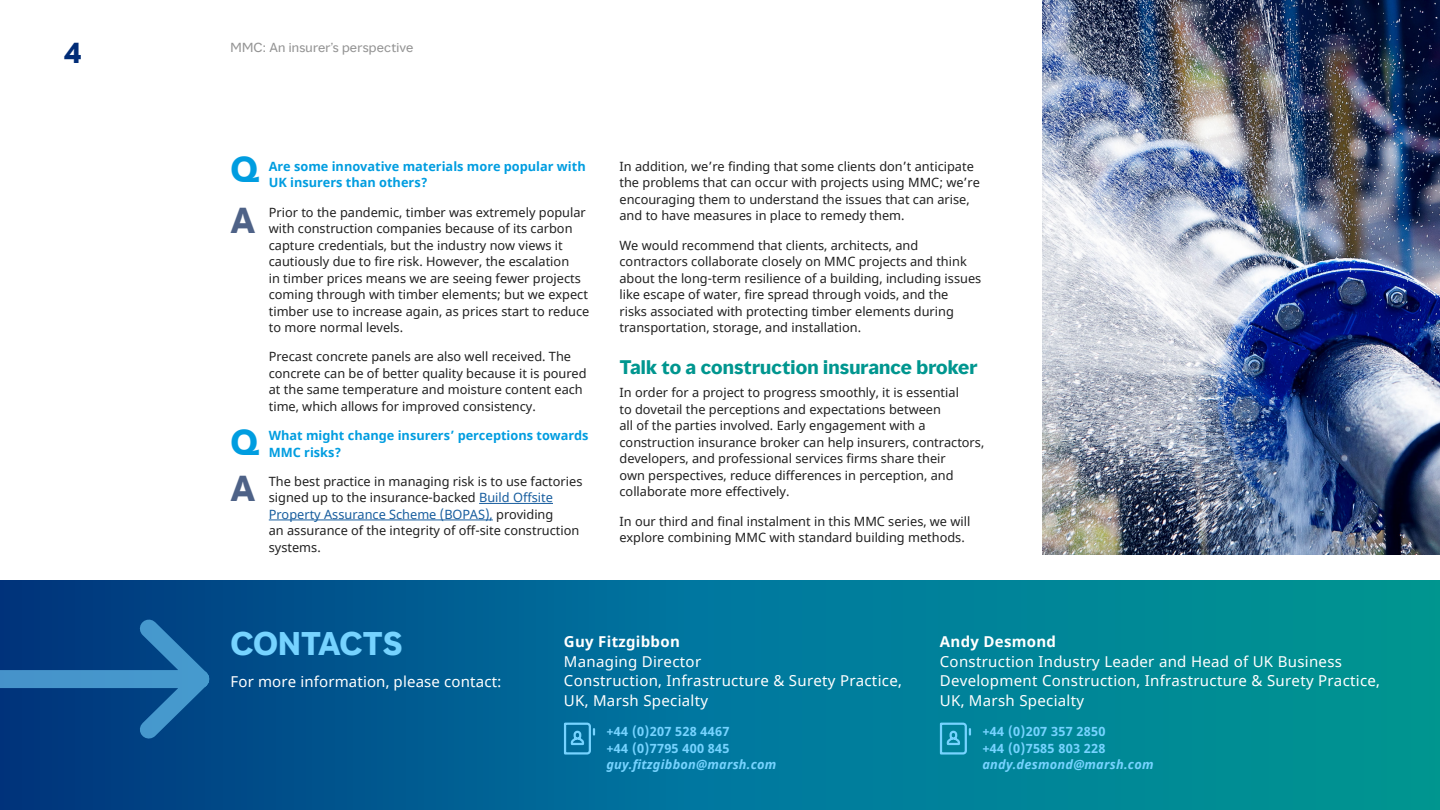
<style>
.page{position:relative;width:1440px;height:810px;background:#fff}
.page>*{position:absolute;margin:0;border:0;box-sizing:border-box;transform-origin:0 0}
.Body_Headline__20_20{font:700 33px "MMC Display";color:#009de0}
.Body_Headline__20_20-2{font:700 33px "MMC Display";color:#4e6287}
.Body_Headline__20_20-3{font:700 30px "MMC Display";letter-spacing:-.01em;color:#76d3ff}
.t1{font:700 27px "MMC Display";color:#002c77}
.Body_Subhead__12_14{font:700 18px "MMC Display";letter-spacing:.01em;color:#00968f}
.Job_Title__10_13{font:15px/19.5px "Noto Sans";letter-spacing:.02em;color:#fff}
.Body_Intro__14_17{font:15px "Noto Sans";letter-spacing:.01em;color:#fff}
.Contact_Name__10_13{font:700 15px "Noto Sans";letter-spacing:.02em;color:#fff}
.Body__8_5_11{font:12.75px/16.5px "Noto Sans";color:#202020}
.Body__8_5_11-2{font:700 12.75px/16.5px "Noto Sans";color:#009de0}
.Contact_Phone__8_5_1{font:700 12.75px "Noto Sans";letter-spacing:.02em;color:#76d3ff}
.Contact_Email__8_5_1{font:italic 700 12.75px "Noto Sans";letter-spacing:.02em;color:#76d3ff}
.t2{font:12px "MMC Display";letter-spacing:.02em;color:#949494}
.s1{color:#175d9e}
</style>
<div class="page">
<hr style="left:479px;top:503px;width:74px;height:1px;background:#175d9e">
<hr style="left:269px;top:520px;width:224px;height:1px;background:#175d9e">
<img style="left:1042px;top:0;width:397px;height:554px">
<div style="left:0;top:581px;width:1439px;height:229px;background:linear-gradient(to right,#003d89,#00a09d)"></div>
<svg style="left:0;top:618px;width:211px;height:122px"></svg>
<svg style="left:563px;top:721px;width:33px;height:35px"></svg>
<svg style="left:938px;top:721px;width:34px;height:35px"></svg>
<h3 class="t1" style="left:64px;top:35px;width:19px">4</h3>
<p class="t2" style="left:230px;top:39px;width:184px">MMC: An insurer’s perspective</p>
<h3 class="Body_Headline__20_20" style="left:230px;top:148px;width:30px">Q</h3>
<h3 class="Body_Headline__20_20-2" style="left:230px;top:198px;width:26px">A</h3>
<h3 class="Body_Headline__20_20" style="left:230px;top:421px;width:30px">Q</h3>
<h3 class="Body_Headline__20_20-2" style="left:230px;top:467px;width:26px">A</h3>
<p class="Body__8_5_11-2" style="left:269px;top:158px;width:318px">Are some innovative materials more popular with<br>UK insurers than others?</p>
<p class="Body__8_5_11" style="left:269px;top:204px;width:322px">Prior to the pandemic, timber was extremely popular with construction companies because of its carbon capture credentials, but the industry now views it cautiously due to fire risk. However, the escalation<br>in timber prices means we are seeing fewer projects coming through with timber elements; but we expect timber use to increase again, as prices start to reduce to more normal levels.</p>
<p class="Body__8_5_11" style="left:269px;top:349px;width:319px">Precast concrete panels are also well received. The concrete can be of better quality because it is poured at the same temperature and moisture content each time, which allows for improved consistency.</p>
<p class="Body__8_5_11-2" style="left:269px;top:428px;width:321px">What might change insurers’ perceptions towards<br>MMC risks?</p>
<p class="Body__8_5_11" style="left:269px;top:474px;width:315px">The best practice in managing risk is to use factories signed up to the insurance-backed <span class="s1">Build Offsite Property Assurance Scheme (BOPAS),</span> providing<br>an assurance of the integrity of off-site construction systems.</p>
<p class="Body__8_5_11" style="left:619px;top:159px;width:362px">In addition, we’re finding that some clients don’t anticipate the problems that can occur with projects using MMC; we’re encouraging them to understand the issues that can arise, and to have measures in place to remedy them.</p>
<p class="Body__8_5_11" style="left:619px;top:237px;width:363px">We would recommend that clients, architects, and contractors collaborate closely on MMC projects and think about the long-term resilience of a building, including issues like escape of water, fire spread through voids, and the<br>risks associated with protecting timber elements during transportation, storage, and installation.</p>
<h4 class="Body_Subhead__12_14" style="left:619px;top:356px;width:359px">Talk to a construction insurance broker</h4>
<p class="Body__8_5_11" style="left:619px;top:385px;width:366px">In order for a project to progress smoothly, it is essential<br>to dovetail the perceptions and expectations between<br>all of the parties involved. Early engagement with a construction insurance broker can help insurers, contractors, developers, and professional services firms share their<br>own perspectives, reduce differences in perception, and collaborate more effectively.</p>
<p class="Body__8_5_11" style="left:619px;top:513px;width:352px">In our third and final instalment in this MMC series, we will explore combining MMC with standard building methods.</p>
<h3 class="Body_Headline__20_20-3" style="left:230px;top:624px;width:174px">CONTACTS</h3>
<h3 class="Body_Intro__14_17" style="left:230px;top:671px;width:273px">For more information, please contact:</h3>
<p class="Contact_Name__10_13" style="left:564px;top:631px;width:117px">Guy Fitzgibbon</p>
<p class="Job_Title__10_13" style="left:564px;top:652px;width:139px">Managing Director</p>
<p class="Job_Title__10_13" style="left:564px;top:672px;width:339px">Construction, Infrastructure &amp; Surety Practice,<br>UK, Marsh Specialty</p>
<p class="Contact_Phone__8_5_1" style="left:606px;top:723px;width:124px">+44 (0)207 528 4467</p>
<p class="Contact_Phone__8_5_1" style="left:606px;top:739px;width:124px">+44 (0)7795 400 845</p>
<p class="Contact_Email__8_5_1" style="left:606px;top:756px;width:171px">guy.fitzgibbon@marsh.com</p>
<p class="Contact_Name__10_13" style="left:939px;top:631px;width:118px">Andy Desmond</p>
<p class="Job_Title__10_13" style="left:939px;top:652px;width:441px">Construction Industry Leader and Head of UK Business<br>Development Construction, Infrastructure &amp; Surety Practice,<br>UK, Marsh Specialty</p>
<p class="Contact_Phone__8_5_1" style="left:982px;top:723px;width:124px">+44 (0)207 357 2850</p>
<p class="Contact_Phone__8_5_1" style="left:982px;top:739px;width:124px">+44 (0)7585 803 228</p>
<p class="Contact_Email__8_5_1" style="left:982px;top:756px;width:173px">andy.desmond@marsh.com</p>
</div>
